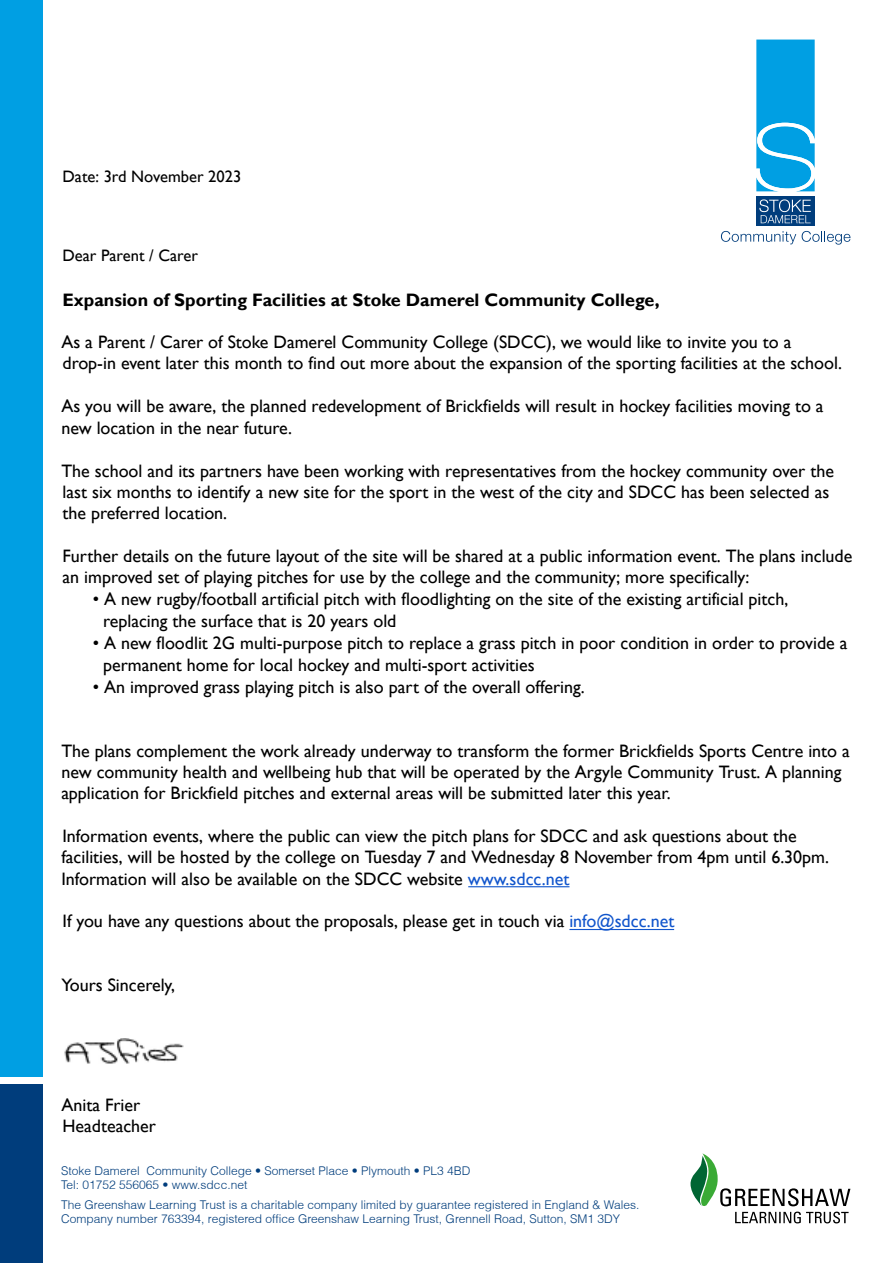
<style>
.page{position:relative;width:893px;height:1263px;background:#fff}
.page>*{position:absolute;margin:0;border:0;box-sizing:border-box;transform-origin:0 0}
.t1{font:18px/21.3px "Gill Sans";color:#000}
.t2{font:700 18px "Gill Sans";color:#000}
.t3{font:16.5px "Gill Sans";color:#000}
.t4{font:300 12px/14.4px "Helvetica";color:#003d7c}
.s1{color:#15c}
</style>
<div class="page">
<hr style="left:468px;top:886px;width:101px;height:1px;background:#15c">
<hr style="left:569px;top:929px;width:105px;height:1px;background:#15c">
<img style="left:64px;top:1038px;width:120px;height:26px">
<div style="left:0;top:1084px;width:43px;height:179px;background:#003d7c"></div>
<div style="left:756px;top:197px;width:59px;height:29px;background:#003d7c"></div>
<svg style="left:756px;top:40px;width:59px;height:152px;background:#1daae6"></svg>
<svg style="left:759px;top:199px;width:52px;height:24px"></svg>
<svg style="left:721px;top:231px;width:75px;height:13px"></svg>
<svg style="left:802px;top:231px;width:48px;height:14px"></svg>
<div style="left:0;top:0;width:43px;height:1077px;background:#009fe3"></div>
<svg style="left:690px;top:1153px;width:160px;height:70px"></svg>
<p class="t3" style="left:63px;top:167px;width:180px">Date: 3rd November 2023</p>
<p class="t3" style="left:63px;top:246px;width:137px">Dear Parent / Carer</p>
<p class="t2" style="left:63px;top:289px;width:599px">Expansion of Sporting Facilities at Stoke Damerel Community College,</p>
<p class="t1" style="left:61px;top:332px;width:782px">As a Parent / Carer of Stoke Damerel Community College (SDCC), we would like to invite you to a drop-in event later this month to find out more about the expansion of the sporting facilities at the school.</p>
<p class="t1" style="left:61px;top:396px;width:764px">As you will be aware, the planned redevelopment of Brickfields will result in hockey facilities moving to a new location in the near future.</p>
<p class="t1" style="left:61px;top:460px;width:774px">The school and its partners have been working with representatives from the hockey community over the last six months to identify a new site for the sport in the west of the city and SDCC has been selected as the preferred location.</p>
<p class="t1" style="left:63px;top:545px;width:791px">Further details on the future layout of the site will be shared at a public information event. The plans include an improved set of playing pitches for use by the college and the community; more specifically:</p>
<p class="t1" style="left:103px;top:588px;width:687px;line-height:22px;text-indent:-10px">• A new rugby/football artificial pitch with floodlighting on the site of the existing artificial pitch, replacing the surface that is 20 years old</p>
<p class="t1" style="left:103px;top:632px;width:746px;line-height:22px;text-indent:-10px">• A new floodlit 2G multi-purpose pitch to replace a grass pitch in poor condition in order to provide a permanent home for local hockey and multi-sport activities</p>
<p class="t1" style="left:93px;top:676px;width:493px">• An improved grass playing pitch is also part of the overall offering.</p>
<p class="t1" style="left:61px;top:740px;width:790px">The plans complement the work already underway to transform the former Brickfields Sports Centre into a new community health and wellbeing hub that will be operated by the Argyle Community Trust. A planning application for Brickfield pitches and external areas will be submitted later this year.</p>
<p class="t1" style="left:61px;top:825px;width:769px">Information events, where the public can view the pitch plans for SDCC and ask questions about the facilities, will be hosted by the college on Tuesday 7 and Wednesday 8 November from 4pm until 6.30pm.<br>Information will also be available on the SDCC website <span class="s1">www.sdcc.net</span></p>
<p class="t1" style="left:63px;top:911px;width:613px">If you have any questions about the proposals, please get in touch via <span class="s1">info@sdcc.net</span></p>
<p class="t1" style="left:61px;top:974px;width:115px">Yours Sincerely,</p>
<p class="t1" style="left:61px;top:1094px;width:96px">Anita Frier<br>Headteacher</p>
<p class="t4" style="left:61px;top:1163px;width:411px">Stoke Damerel Community College • Somerset Place • Plymouth • PL3 4BD<br>Tel: 01752 556065 • www.sdcc.net</p>
<p class="t4" style="left:61px;top:1197px;width:580px">The Greenshaw Learning Trust is a charitable company limited by guarantee registered in England &amp; Wales.<br>Company number 763394, registered office Greenshaw Learning Trust, Grennell Road, Sutton, SM1 3DY</p>
</div>
